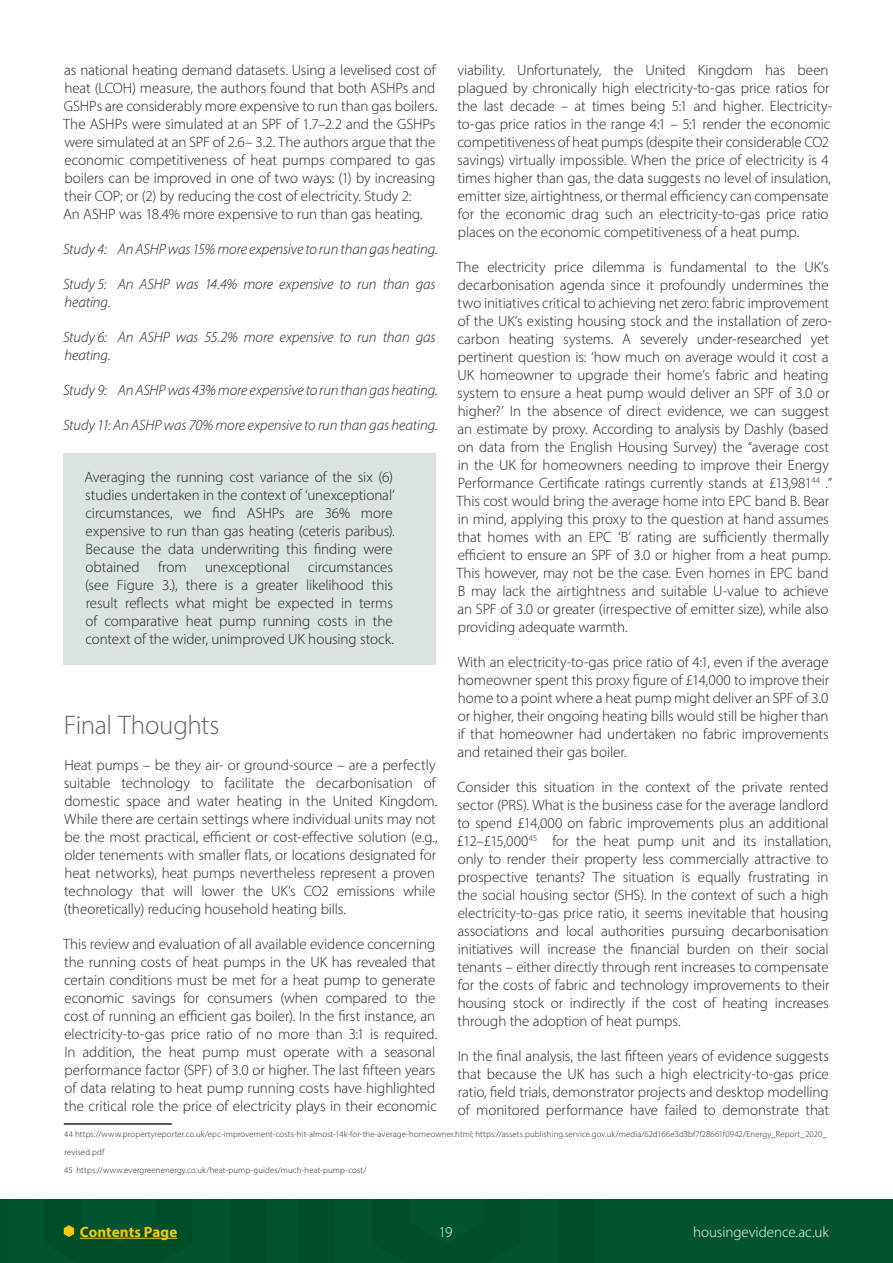
<style>
.page{position:relative;width:893px;height:1263px;background:#fff}
.page>*{position:absolute;margin:0;border:0;box-sizing:border-box;transform-origin:0 0}
.Sub_Title{font:300 27px "Myriad Pro";letter-spacing:-.015em;color:#5f6369}
.Body_Copy{font:300 15px/18px "Myriad Pro";letter-spacing:-.005em;color:#231f20}
.Quotation{font:300 15px/18px "Myriad Pro";letter-spacing:-.005em;color:#231f20}
.Body_Copy-2{font:italic 300 15px/18px "Myriad Pro";letter-spacing:-.005em;color:#231f20}
.t1{font:300 15px "Myriad Pro";color:#fff}
.t2{font:700 15px "Myriad Pro";letter-spacing:.005em;color:#f9c709}
.Body_Copy-3{font:300 8.7px/18px "Myriad Pro";letter-spacing:.015em;color:#231f20}
</style>
<div class="page">
<div style="left:0;top:1199px;width:893px;height:64px;background:#00542f"></div>
<svg style="left:63px;top:1225px;width:115px;height:14px"></svg>
<div style="left:64px;top:454px;width:372px;height:211px;background:#dae4dd"></div>
<hr style="left:64px;top:1123px;width:108px;height:2px;background:#231f20">
<p class="Body_Copy" style="left:63px;top:61px;width:376px">as national heating demand datasets. Using a levelised cost of heat (LCOH) measure, the authors found that both ASHPs and GSHPs are considerably more expensive to run than gas boilers.<br>The ASHPs were simulated at an SPF of 1.7–2.2 and the GSHPs were simulated at an SPF of 2.6– 3.2. The authors argue that the economic competitiveness of heat pumps compared to gas boilers can be improved in one of two ways: (1) by increasing their COP; or (2) by reducing the cost of electricity. Study 2:<br>An ASHP was 18.4% more expensive to run than gas heating.</p>
<p class="Body_Copy-2" style="left:63px;top:240px;width:376px">Study 4: An ASHP was 15% more expensive to run than gas heating.</p>
<p class="Body_Copy-2" style="left:63px;top:275px;width:374px">Study 5: An ASHP was 14.4% more expensive to run than gas heating.</p>
<p class="Body_Copy-2" style="left:63px;top:328px;width:374px">Study 6: An ASHP was 55.2% more expensive to run than gas heating.</p>
<p class="Body_Copy-2" style="left:63px;top:381px;width:376px">Study 9: An ASHP was 43% more expensive to run than gas heating.</p>
<p class="Body_Copy-2" style="left:63px;top:416px;width:376px">Study 11: An ASHP was 70% more expensive to run than gas heating.</p>
<p class="Quotation" style="left:84px;top:468px;width:312px">Averaging the running cost variance of the six (6) studies undertaken in the context of ‘unexceptional’ circumstances, we find ASHPs are 36% more expensive to run than gas heating (ceteris paribus).<br>Because the data underwriting this finding were obtained from unexceptional circumstances (see Figure 3.), there is a greater likelihood this result reflects what might be expected in terms of comparative heat pump running costs in the context of the wider, unimproved UK housing stock.</p>
<p class="Body_Copy" style="left:457px;top:61px;width:377px">viability. Unfortunately, the United Kingdom has been plagued by chronically high electricity-to-gas price ratios for the last decade – at times being 5:1 and higher. Electricity&shy;to-gas price ratios in the range 4:1 – 5:1 render the economic competitiveness of heat pumps (despite their considerable CO2 savings) virtually impossible. When the price of electricity is 4 times higher than gas, the data suggests no level of insulation, emitter size, airtightness, or thermal efficiency can compensate for the economic drag such an electricity-to-gas price ratio places on the economic competitiveness of a heat pump.</p>
<p class="Body_Copy" style="left:456px;top:258px;width:377px">The electricity price dilemma is fundamental to the UK’s decarbonisation agenda since it profoundly undermines the two initiatives critical to achieving net zero: fabric improvement of the UK’s existing housing stock and the installation of zero&shy;carbon heating systems. A severely under-researched yet pertinent question is: ‘how much on average would it cost a UK homeowner to upgrade their home’s fabric and heating system to ensure a heat pump would deliver an SPF of 3.0 or higher?’ In the absence of direct evidence, we can suggest an estimate by proxy. According to analysis by Dashly (based on data from the English Housing Survey) the “average cost in the UK for homeowners needing to improve their Energy Performance Certificate ratings currently stands at £13,981<sup>44</sup> .” This cost would bring the average home into EPC band B. Bear in mind, applying this proxy to the question at hand assumes that homes with an EPC ‘B’ rating are sufficiently thermally efficient to ensure an SPF of 3.0 or higher from a heat pump.<br>This however, may not be the case. Even homes in EPC band B may lack the airtightness and suitable U-value to achieve an SPF of 3.0 or greater (irrespective of emitter size), while also providing adequate warmth.</p>
<p class="Body_Copy" style="left:457px;top:653px;width:373px;text-align:justify">With an electricity-to-gas price ratio of 4:1, even if the average homeowner spent this proxy figure of £14,000 to improve their home to a point where a heat pump might deliver an SPF of 3.0 or higher, their ongoing heating bills would still be higher than if that homeowner had undertaken no fabric improvements and retained their gas boiler.</p>
<p class="Body_Copy" style="left:457px;top:778px;width:376px">Consider this situation in the context of the private rented sector (PRS). What is the business case for the average landlord to spend £14,000 on fabric improvements plus an additional £12–£15,000<sup>45</sup> for the heat pump unit and its installation, only to render their property less commercially attractive to prospective tenants? The situation is equally frustrating in the social housing sector (SHS). In the context of such a high electricity-to-gas price ratio, it seems inevitable that housing associations and local authorities pursuing decarbonisation initiatives will increase the financial burden on their social tenants – either directly through rent increases to compensate for the costs of fabric and technology improvements to their housing stock or indirectly if the cost of heating increases through the adoption of heat pumps.</p>
<p class="Body_Copy" style="left:458px;top:1047px;width:373px;text-align:justify">In the final analysis, the last fifteen years of evidence suggests that because the UK has such a high electricity-to-gas price ratio, field trials, demonstrator projects and desktop modelling of monitored performance have failed to demonstrate that</p>
<p class="Sub_Title" style="left:64px;top:709px;width:157px">Final Thoughts</p>
<p class="Body_Copy" style="left:64px;top:755px;width:375px">Heat pumps – be they air- or ground-source – are a perfectly suitable technology to facilitate the decarbonisation of domestic space and water heating in the United Kingdom.<br>While there are certain settings where individual units may not be the most practical, efficient or cost-effective solution (e.g., older tenements with smaller flats, or locations designated for heat networks), heat pumps nevertheless represent a proven technology that will lower the UK’s CO2 emissions while (theoretically) reducing household heating bills.</p>
<p class="Body_Copy" style="left:63px;top:934px;width:376px">This review and evaluation of all available evidence concerning the running costs of heat pumps in the UK has revealed that certain conditions must be met for a heat pump to generate economic savings for consumers (when compared to the cost of running an efficient gas boiler). In the first instance, an electricity-to-gas price ratio of no more than 3:1 is required.<br>In addition, the heat pump must operate with a seasonal performance factor (SPF) of 3.0 or higher. The last fifteen years of data relating to heat pump running costs have highlighted the critical role the price of electricity plays in their economic</p>
<p class="Body_Copy-3" style="left:64px;top:1125px;width:764px">44 https://www.propertyreporter.co.uk/epc-improvement-costs-hit-almost-14k-for-the-average-homeowner.html; https://assets.publishing.service.gov.uk/media/62d166e3d3bf7f28661f0942/Energy_Report_2020_ revised.pdf</p>
<p class="Body_Copy-3" style="left:64px;top:1161px;width:304px">45 https://www.evergreenenergy.co.uk/heat-pump-guides/much-heat-pump-cost/</p>
<p class="t2" style="left:80px;top:1222px;width:99px">Contents Page</p>
<p class="t1" style="left:439px;top:1223px;width:15px">19</p>
<p class="t1" style="left:693px;top:1223px;width:137px">housingevidence.ac.uk</p>
</div>
